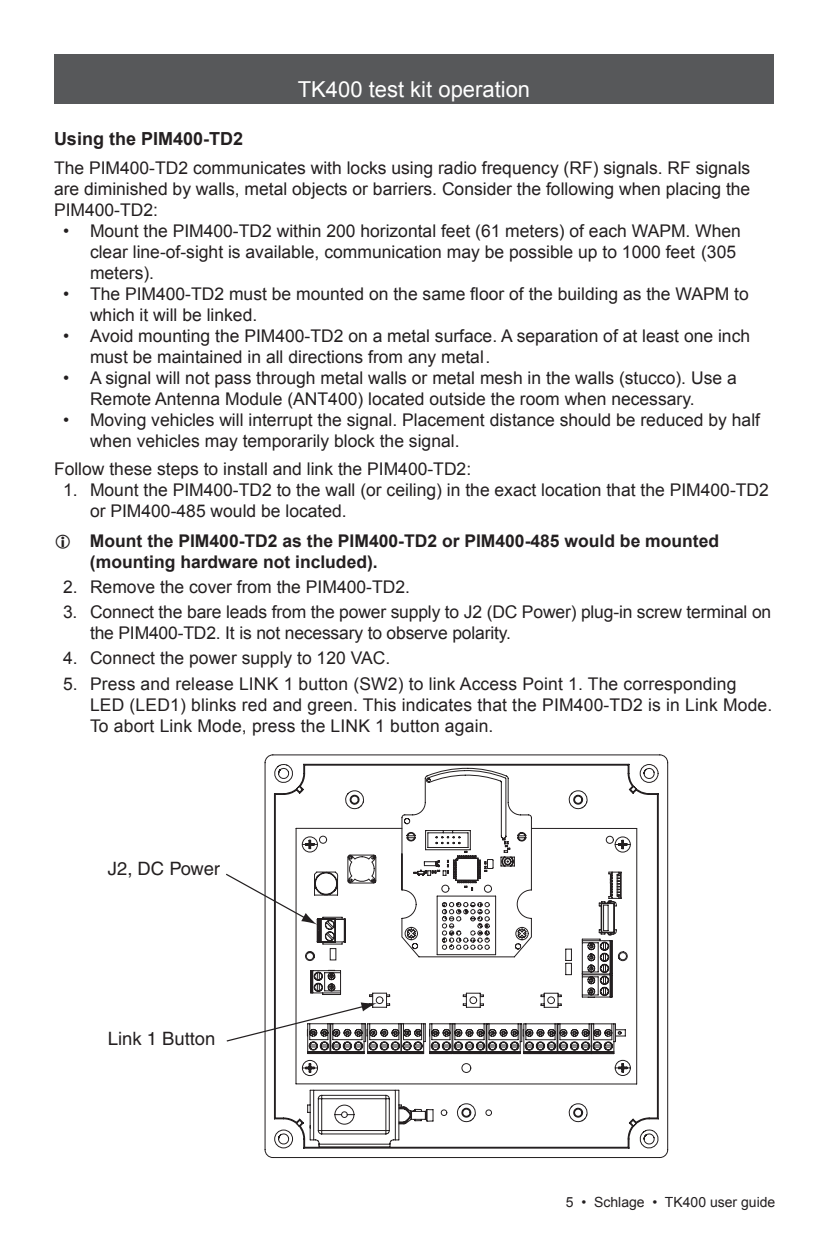
<style>
.page{position:relative;width:828px;height:1260px;background:#fff}
.page>*{position:absolute;margin:0;border:0;box-sizing:border-box;transform-origin:0 0}
.Section_Title{font:22px "Arial";color:#fff}
.t1{font:18.4px "Helvetica";color:#231f20}
.Heading_1{font:700 18px "Arial";color:#231f20}
.t2{font:17.6px/21px "Arial";color:#231f20}
.t3{font:700 17.6px/21px "Arial";color:#231f20}
.t4{font:14px "Arial";color:#231f20}
</style>
<div class="page">
<div style="left:54px;top:54px;width:720px;height:50px;background:#57585a"></div>
<svg style="left:264px;top:754px;width:404px;height:404px"></svg>
<svg style="left:302px;top:805px;width:329px;height:317px"></svg>
<div style="left:330px;top:948px;width:6px;height:12px;border:1px solid #231f20"></div>
<p class="Section_Title" style="left:298px;top:75px;width:234px">TK400 test kit operation</p>
<p class="Heading_1" style="left:54px;top:127px;width:191px">Using the PIM400-TD2</p>
<p class="t2" style="left:54px;top:157px;width:698px;text-align:justify">The PIM400-TD2 communicates with locks using radio frequency (RF) signals. RF signals are diminished by walls, metal objects or barriers. Consider the following when placing the PIM400-TD2:</p>
<p class="t2" style="left:90px;top:220px;width:653px;text-indent:-27px">• Mount the PIM400-TD2 within 200 horizontal feet (61 meters) of each WAPM. When clear line-of-sight is available, communication may be possible up to 1000 feet (305 meters).</p>
<p class="t2" style="left:90px;top:283px;width:660px;text-indent:-27px">• The PIM400-TD2 must be mounted on the same floor of the building as the WAPM to which it will be linked.</p>
<p class="t2" style="left:90px;top:325px;width:662px;text-indent:-27px">• Avoid mounting the PIM400-TD2 on a metal surface. A separation of at least one inch must be maintained in all directions from any metal.</p>
<p class="t2" style="left:90px;top:367px;width:648px;text-indent:-27px">• A signal will not pass through metal walls or metal mesh in the walls (stucco). Use a<br>Remote Antenna Module (ANT400) located outside the room when necessary.</p>
<p class="t2" style="left:90px;top:409px;width:672px;text-indent:-27px">• Moving vehicles will interrupt the signal. Placement distance should be reduced by half when vehicles may temporarily block the signal.</p>
<p class="t2" style="left:54px;top:458px;width:419px">Follow these steps to install and link the PIM400-TD2:</p>
<p class="t2" style="left:90px;top:479px;width:680px;text-indent:-27px">1. Mount the PIM400-TD2 to the wall (or ceiling) in the exact location that the PIM400-TD2 or PIM400-485 would be located.</p>
<p class="t3" style="left:90px;top:531px;width:631px">Mount the PIM400-TD2 as the PIM400-TD2 or PIM400-485 would be mounted (mounting hardware not included).</p>
<p class="t2" style="left:63px;top:576px;width:348px">2. Remove the cover from the PIM400-TD2.</p>
<p class="t2" style="left:90px;top:602px;width:683px;text-indent:-27px">3. Connect the bare leads from the power supply to J2 (DC Power) plug-in screw terminal on the PIM400-TD2. It is not necessary to observe polarity.</p>
<p class="t2" style="left:63px;top:648px;width:329px">4. Connect the power supply to 120 VAC.</p>
<p class="t2" style="left:90px;top:673px;width:684px;text-indent:-27px">5. Press and release LINK 1 button (SW2) to link Access Point 1. The corresponding<br>LED (LED1) blinks red and green. This indicates that the PIM400-TD2 is in Link Mode.<br>To abort Link Mode, press the LINK 1 button again.</p>
<p class="t1" style="left:108px;top:858px;width:114px">J2, DC Power</p>
<p class="t1" style="left:108px;top:1028px;width:109px">Link 1 Button</p>
<p class="t4" style="left:566px;top:1193px;width:211px">5 • Schlage • TK400 user guide</p>
</div>
